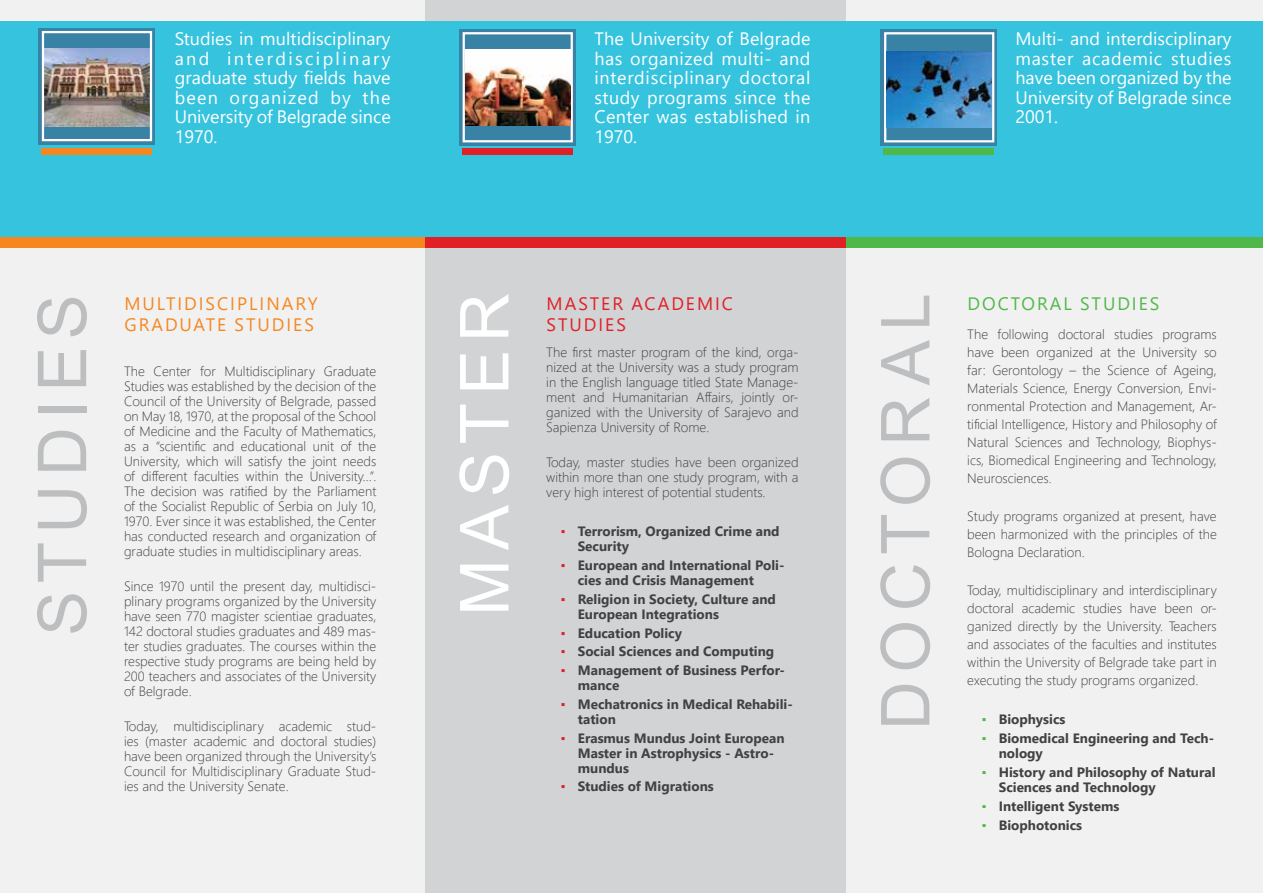
<style>
.page{position:relative;width:1263px;height:893px;background:#fff}
.page>*{position:absolute;margin:0;border:0;box-sizing:border-box;transform-origin:0 0}
.t1{font:67.5px "Arial";letter-spacing:.125em;color:#bcbec0}
.t2{font:67.5px "Arial";letter-spacing:.12em;color:#fff}
.t3{font:18px/19.5px "Segoe UI";color:#fff;text-align:justify}
.t4{font:18px/21px "Segoe UI";letter-spacing:.11em;color:#f6871f}
.t5{font:18px/21px "Segoe UI";letter-spacing:.11em;color:#e11f27}
.t6{font:18px "Segoe UI";letter-spacing:.11em;color:#50b848}
.t7{font:300 13.5px/15px "Segoe UI";color:#414042;text-align:justify}
.t8{font:700 13.5px/15px "Segoe UI";color:#414042}
.s1{font-family:"Tahoma";font-weight:400;color:#e11f27}
.s2{font-family:"Tahoma";font-weight:400;color:#50b848}
</style>
<div class="page">
<div style="left:0;top:0;width:425px;height:893px;background:#f1f1f2"></div>
<div style="left:425px;top:0;width:421px;height:893px;background:#d1d3d4"></div>
<div style="left:846px;top:0;width:417px;height:893px;background:#f1f1f2"></div>
<div style="left:0;top:21px;width:1263px;height:216px;background:#35c3de"></div>
<div style="left:0;top:237px;width:425px;height:11px;background:#f6871f"></div>
<div style="left:425px;top:237px;width:421px;height:11px;background:#e11f27"></div>
<div style="left:846px;top:237px;width:417px;height:11px;background:#50b848"></div>
<svg style="left:39px;top:28px;width:116px;height:117px"></svg>
<div style="left:41px;top:148px;width:111px;height:7px;background:#f6871f"></div>
<img style="left:42px;top:31px;width:110px;height:110px">
<div style="left:459px;top:29px;width:117px;height:117px;background:linear-gradient(to right,#3883a5,#3883a5)"></div>
<div style="left:463px;top:148px;width:110px;height:7px;background:#e11f27"></div>
<svg style="left:463px;top:32px;width:110px;height:110px;background:#68a0b9"></svg>
<svg style="left:880px;top:29px;width:117px;height:117px;background:#4389a9"></svg>
<div style="left:883px;top:148px;width:111px;height:7px;background:#50b848"></div>
<img style="left:465px;top:50px;width:105px;height:76px">
<svg style="left:884px;top:32px;width:110px;height:110px;background:#619db8"></svg>
<img style="left:887px;top:51px;width:105px;height:77px">
<h2 class="t3" style="left:175px;top:27px;width:218px">Studies in multidisciplinary and interdisciplinary graduate study fields have been organized by the University of Belgrade since 1970.</h2>
<h2 class="t3" style="left:594px;top:27px;width:218px">The University of Belgrade has organized multi- and interdisciplinary doctoral study programs since the Center was established in 1970.</h2>
<h2 class="t3" style="left:1015px;top:27px;width:218px">Multi- and interdisciplinary master academic studies have been organized by the University of Belgrade since 2001.</h2>
<h1 class="t1" style="left:16px;top:636px;width:343px;rotate:-90deg">STUDIES</h1>
<h2 class="t4" style="left:124px;top:292px;width:195px">MULTIDISCIPLINARY<br>GRADUATE STUDIES</h2>
<p class="t7" style="left:124px;top:362px;width:254px">The Center for Multidisciplinary Graduate Studies was established by the decision of the Council of the University of Belgrade, passed on May 18, 1970, at the proposal of the School of Medicine and the Faculty of Mathematics, as a “scientific and educational unit of the University, which will satisfy the joint needs of different faculties within the University…”.<br>The decision was ratified by the Parliament of the Socialist Republic of Serbia on July 10, 1970. Ever since it was established, the Center has conducted research and organization of graduate studies in multidisciplinary areas.</p>
<p class="t7" style="left:124px;top:577px;width:254px">Since 1970 until the present day, multidisci&shy;plinary programs organized by the University have seen 770 magister scientiae graduates, 142 doctoral studies graduates and 489 mas&shy;ter studies graduates. The courses within the respective study programs are being held by 200 teachers and associates of the University of Belgrade.</p>
<p class="t7" style="left:124px;top:718px;width:254px">Today, multidisciplinary academic stud&shy;ies (master academic and doctoral studies) have been organized through the University’s Council for Multidisciplinary Graduate Stud&shy;ies and the University Senate.</p>
<h1 class="t2" style="left:438px;top:616px;width:324px;rotate:-90deg">MASTER</h1>
<h2 class="t5" style="left:547px;top:292px;width:188px">MASTER ACADEMIC<br>STUDIES</h2>
<p class="t7" style="left:546px;top:343px;width:254px">The first master program of the kind, orga&shy;nized at the University was a study program in the English language titled State Manage&shy;ment and Humanitarian Affairs, jointly or&shy;ganized with the University of Sarajevo and Sapienza University of Rome.</p>
<p class="t7" style="left:546px;top:454px;width:254px">Today, master studies have been organized within more than one study program, with a very high interest of potential students.</p>
<p class="t8" style="left:578px;top:523px;width:203px;text-indent:-17px"><span class="s1">▪</span> Terrorism, Organized Crime and<br>Security</p>
<p class="t8" style="left:578px;top:557px;width:208px;text-indent:-17px"><span class="s1">▪</span> European and International Poli&shy;cies and Crisis Management</p>
<p class="t8" style="left:578px;top:590px;width:200px;text-indent:-17px"><span class="s1">▪</span> Religion in Society, Culture and<br>European Integrations</p>
<p class="t8" style="left:561px;top:624px;width:123px"><span class="s1">▪</span> Education Policy</p>
<p class="t8" style="left:561px;top:643px;width:215px"><span class="s1">▪</span> Social Sciences and Computing</p>
<p class="t8" style="left:578px;top:662px;width:209px;text-indent:-17px"><span class="s1">▪</span> Management of Business Perfor&shy;mance</p>
<p class="t8" style="left:578px;top:695px;width:217px;text-indent:-17px"><span class="s1">▪</span> Mechatronics in Medical Rehabili&shy;tation</p>
<p class="t8" style="left:578px;top:729px;width:208px;text-indent:-17px"><span class="s1">▪</span> Erasmus Mundus Joint European<br>Master in Astrophysics - Astro&shy;mundus</p>
<p class="t8" style="left:561px;top:778px;width:154px"><span class="s1">▪</span> Studies of Migrations</p>
<h1 class="t1" style="left:859px;top:730px;width:438px;rotate:-90deg">DOCTORAL</h1>
<h2 class="t6" style="left:967px;top:287px;width:193px">DOCTORAL STUDIES</h2>
<p class="t7" style="left:967px;top:324px;width:251px;line-height:18px">The following doctoral studies programs have been organized at the University so far: Gerontology – the Science of Ageing, Materials Science, Energy Conversion, Envi&shy;ronmental Protection and Management, Ar&shy;tificial Intelligence, History and Philosophy of Natural Sciences and Technology, Biophys&shy;ics, Biomedical Engineering and Technology, Neurosciences.</p>
<p class="t7" style="left:967px;top:506px;width:251px;line-height:18px">Study programs organized at present, have been harmonized with the principles of the Bologna Declaration.</p>
<p class="t7" style="left:967px;top:580px;width:251px;line-height:18px">Today, multidisciplinary and interdisciplinary doctoral academic studies have been or&shy;ganized directly by the University. Teachers and associates of the faculties and institutes within the University of Belgrade take part in executing the study programs organized.</p>
<p class="t8" style="left:982px;top:711px;width:85px"><span class="s2">▪</span> Biophysics</p>
<p class="t8" style="left:999px;top:730px;width:217px;text-indent:-17px"><span class="s2">▪</span> Biomedical Engineering and Tech&shy;nology</p>
<p class="t8" style="left:999px;top:764px;width:218px;text-indent:-17px"><span class="s2">▪</span> History and Philosophy of Natural<br>Sciences and Technology</p>
<p class="t8" style="left:982px;top:797px;width:139px"><span class="s2">▪</span> Intelligent Systems</p>
<p class="t8" style="left:982px;top:816px;width:102px"><span class="s2">▪</span> Biophotonics</p>
</div>
